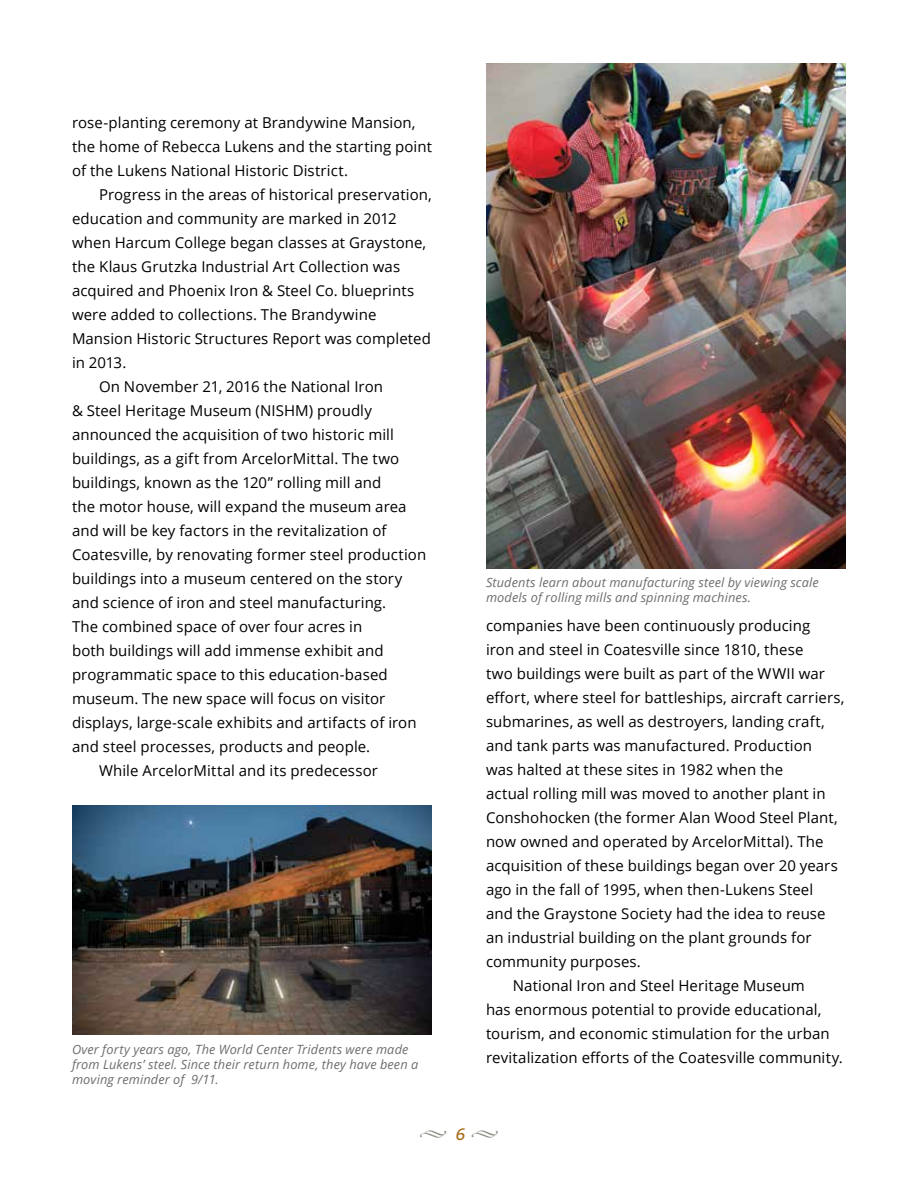
<style>
.page{position:relative;width:918px;height:1188px;background:#fff}
.page>*{position:absolute;margin:0;border:0;box-sizing:border-box;transform-origin:0 0}
.t1{font:italic 16.5px "Bitter";color:#a86b17}
.t2{font:15px/24px "Open Sans";letter-spacing:.005em;color:#000}
.t3{font:italic 12.75px/15px "Open Sans";letter-spacing:.01em;color:#6d6e71}
.s1{color:#94948b}
</style>
<div class="page">
<img style="left:72px;top:806px;width:360px;height:229px">
<img style="left:486px;top:63px;width:360px;height:506px">
<p class="t2" style="left:72px;top:111px;width:362px">rose-planting ceremony at Brandywine Mansion, the home of Rebecca Lukens and the starting point of the Lukens National Historic District.</p>
<p class="t2" style="left:99px;top:183px;width:334px">Progress in the areas of historical preservation,</p>
<p class="t2" style="left:72px;top:207px;width:326px">education and community are marked in 2012</p>
<p class="t2" style="left:72px;top:231px;width:356px">when Harcum College began classes at Graystone,</p>
<p class="t2" style="left:72px;top:255px;width:330px">the Klaus Grutzka Industrial Art Collection was</p>
<p class="t2" style="left:72px;top:279px;width:344px">acquired and Phoenix Iron &amp; Steel Co. blueprints</p>
<p class="t2" style="left:72px;top:303px;width:306px">were added to collections. The Brandywine</p>
<p class="t2" style="left:72px;top:327px;width:361px">Mansion Historic Structures Report was completed</p>
<p class="t2" style="left:72px;top:351px;width:56px">in 2013.</p>
<p class="t2" style="left:99px;top:375px;width:286px">On November 21, 2016 the National Iron</p>
<p class="t2" style="left:72px;top:399px;width:301px">&amp; Steel Heritage Museum (NISHM) proudly</p>
<p class="t2" style="left:72px;top:423px;width:323px">announced the acquisition of two historic mill</p>
<p class="t2" style="left:72px;top:447px;width:329px">buildings, as a gift from ArcelorMittal. The two</p>
<p class="t2" style="left:72px;top:471px;width:311px">buildings, known as the 120” rolling mill and</p>
<p class="t2" style="left:72px;top:495px;width:336px">the motor house, will expand the museum area</p>
<p class="t2" style="left:72px;top:519px;width:316px">and will be key factors in the revitalization of</p>
<p class="t2" style="left:72px;top:543px;width:356px">Coatesville, by renovating former steel production</p>
<p class="t2" style="left:72px;top:567px;width:332px">buildings into a museum centered on the story</p>
<p class="t2" style="left:72px;top:591px;width:316px">and science of iron and steel manufacturing.</p>
<p class="t2" style="left:72px;top:615px;width:292px">The combined space of over four acres in</p>
<p class="t2" style="left:72px;top:639px;width:313px">both buildings will add immense exhibit and</p>
<p class="t2" style="left:72px;top:663px;width:317px">programmatic space to this education-based</p>
<p class="t2" style="left:72px;top:687px;width:315px">museum. The new space will focus on visitor</p>
<p class="t2" style="left:72px;top:711px;width:346px">displays, large-scale exhibits and artifacts of iron</p>
<p class="t2" style="left:72px;top:735px;width:300px">and steel processes, products and people.</p>
<p class="t2" style="left:99px;top:759px;width:280px">While ArcelorMittal and its predecessor</p>
<p class="t3" style="left:72px;top:1041px;width:348px">Over forty years ago, The World Center Tridents were made from Lukens’ steel. Since their return home, they have been a moving reminder of 9/11.</p>
<p class="t3" style="left:486px;top:575px;width:334px">Students learn about manufacturing steel by viewing scale models of rolling mills and spinning machines.</p>
<p class="t2" style="left:486px;top:614px;width:326px">companies have been continuously producing</p>
<p class="t2" style="left:486px;top:638px;width:319px">iron and steel in Coatesville since 1810, these</p>
<p class="t2" style="left:486px;top:662px;width:341px">two buildings were built as part of the WWII war</p>
<p class="t2" style="left:486px;top:686px;width:360px">effort, where steel for battleships, aircraft carriers,</p>
<p class="t2" style="left:486px;top:710px;width:340px">submarines, as well as destroyers, landing craft,</p>
<p class="t2" style="left:486px;top:734px;width:328px">and tank parts was manufactured. Production</p>
<p class="t2" style="left:486px;top:758px;width:299px">was halted at these sites in 1982 when the</p>
<p class="t2" style="left:486px;top:782px;width:341px">actual rolling mill was moved to another plant in</p>
<p class="t2" style="left:486px;top:806px;width:353px">Conshohocken (the former Alan Wood Steel Plant,</p>
<p class="t2" style="left:486px;top:830px;width:339px">now owned and operated by ArcelorMittal). The</p>
<p class="t2" style="left:486px;top:854px;width:353px">acquisition of these buildings began over 20 years</p>
<p class="t2" style="left:486px;top:878px;width:329px">ago in the fall of 1995, when then-Lukens Steel</p>
<p class="t2" style="left:486px;top:902px;width:341px">and the Graystone Society had the idea to reuse</p>
<p class="t2" style="left:486px;top:926px;width:327px">an industrial building on the plant grounds for</p>
<p class="t2" style="left:486px;top:950px;width:156px">community purposes.</p>
<p class="t2" style="left:513px;top:974px;width:293px">National Iron and Steel Heritage Museum</p>
<p class="t2" style="left:486px;top:998px;width:337px">has enormous potential to provide educational,</p>
<p class="t2" style="left:486px;top:1022px;width:345px">tourism, and economic stimulation for the urban</p>
<p class="t2" style="left:486px;top:1046px;width:358px">revitalization efforts of the Coatesville community.</p>
<p class="t1" style="left:419px;top:1122px;width:81px"><span class="s1">◆</span> 6 <span class="s1">◆</span></p>
</div>
